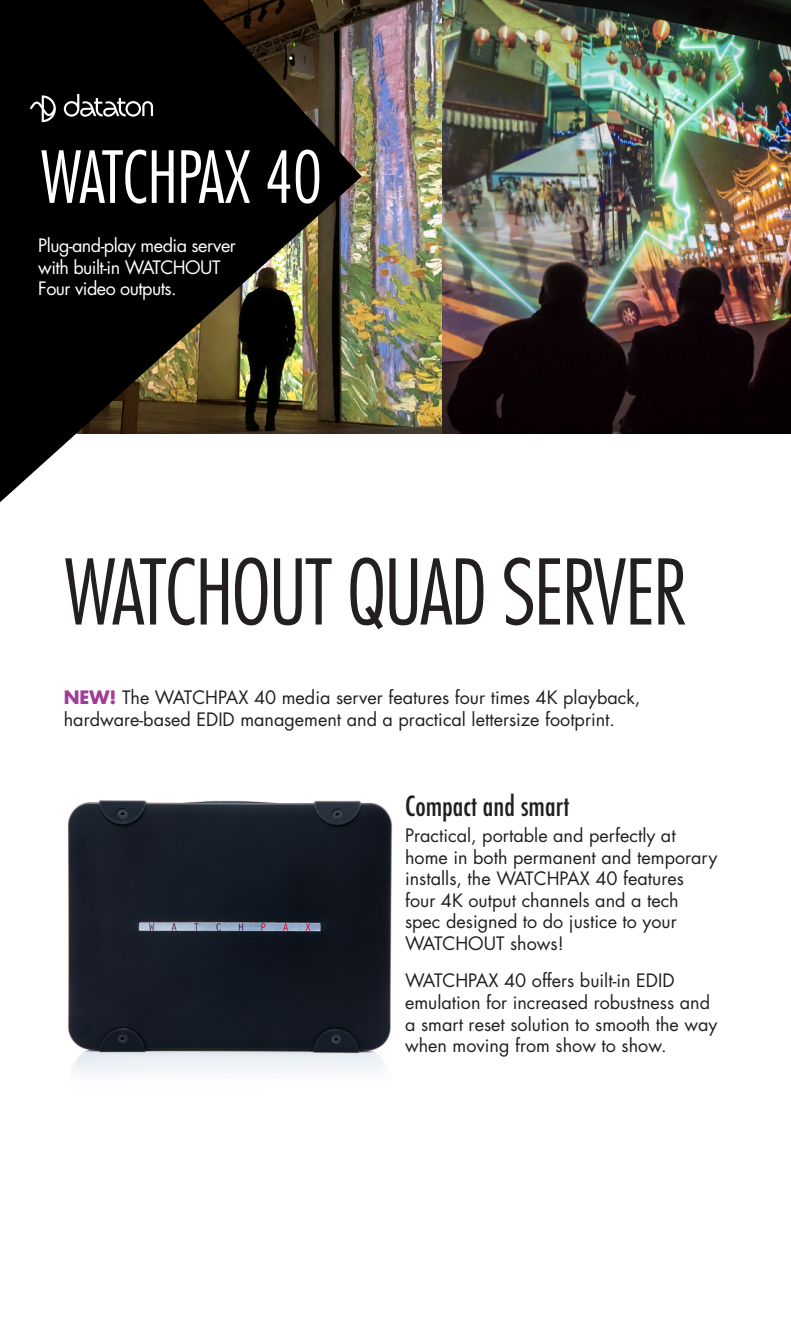
<style>
.page{position:relative;width:791px;height:1340px;background:#fff}
.page>*{position:absolute;margin:0;border:0;box-sizing:border-box;transform-origin:0 0}
.t1{font:300 condensed 87.75px "Futura Std";letter-spacing:-.02em;color:#231f20}
.t2{font:300 condensed 69.75px "Futura Std";letter-spacing:-.01em;color:#fff}
.t3{font:500 condensed 27px "Futura";color:#231f20}
.t4{font:18px/21.6px "Futura Std";color:#231f20}
.t5{font:18px/21.6px "Futura Std";letter-spacing:-.03em;color:#fff}
.s1{font-weight:700;color:#a13d96}
</style>
<div class="page">
<img style="left:362px;top:0;width:80px;height:434px">
<img style="left:442px;top:0;width:349px;height:434px">
<img style="left:68px;top:800px;width:325px;height:274px">
<svg style="left:0;top:0;width:362px;height:502px;background:#39362e"></svg>
<svg style="left:30px;top:95px;width:26px;height:27px"></svg>
<svg style="left:64px;top:94px;width:89px;height:23px"></svg>
<p class="t2" style="left:40px;top:136px;width:283px">WATCHPAX 40</p>
<p class="t5" style="left:38px;top:235px;width:199px">Plug-and-play media server with built-in WATCHOUT</p>
<p class="t5" style="left:38px;top:278px;width:140px">Four video outputs.</p>
<p class="t1" style="left:64px;top:540px;width:624px">WATCHOUT QUAD SERVER</p>
<p class="t4" style="left:64px;top:686px;width:578px"><span class="s1">NEW!</span> The WATCHPAX 40 media server features four times 4K playback, hardware-based EDID management and a practical lettersize footprint.</p>
<p class="t3" style="left:405px;top:788px;width:166px">Compact and smart</p>
<p class="t4" style="left:405px;top:824px;width:314px">Practical, portable and perfectly at home in both permanent and temporary installs, the WATCHPAX 40 features four 4K output channels and a tech spec designed to do justice to your<br>WATCHOUT shows!</p>
<p class="t4" style="left:405px;top:970px;width:314px">WATCHPAX 40 offers built-in EDID emulation for increased robustness and a smart reset solution to smooth the way when moving from show to show.</p>
</div>
